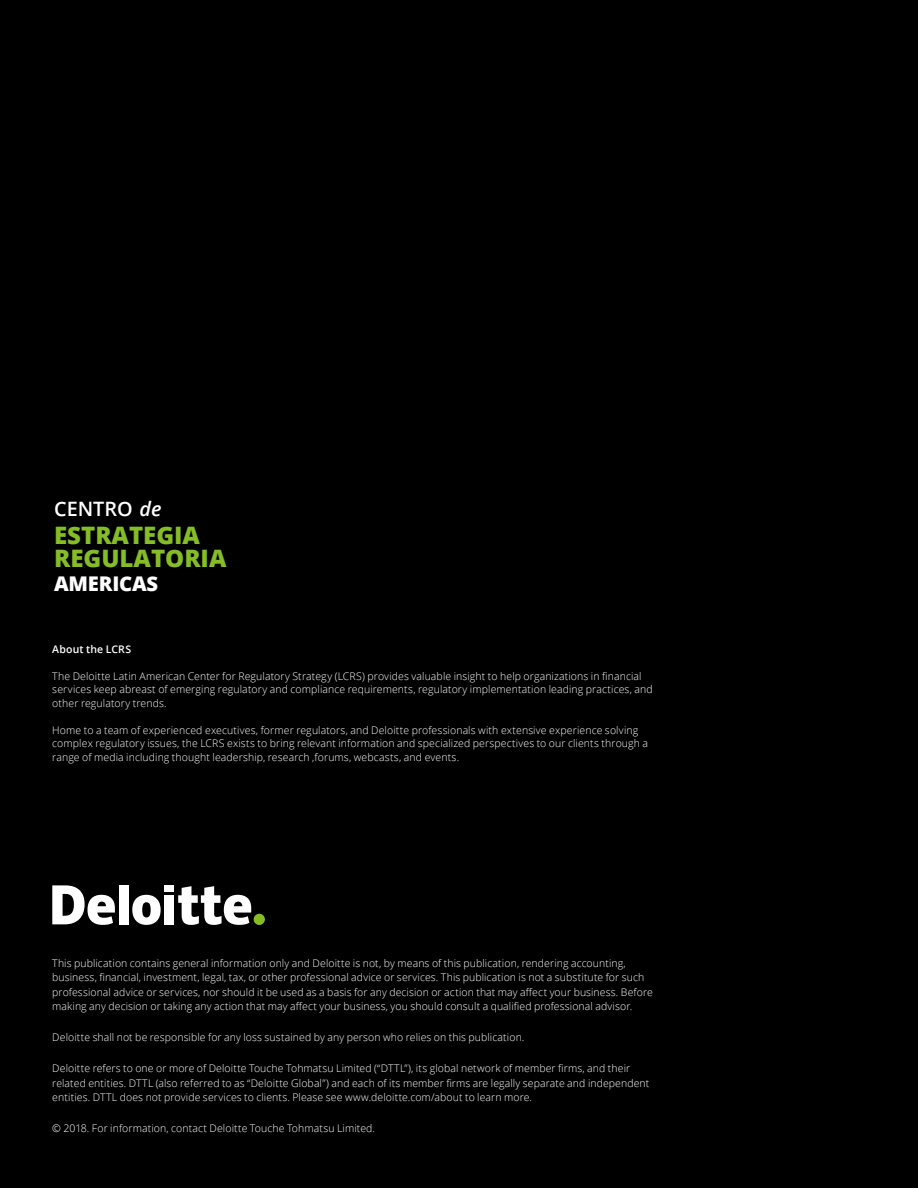
<style>
.page{position:relative;width:918px;height:1188px;background:#000}
.page>*{position:absolute;margin:0;border:0;box-sizing:border-box;transform-origin:0 0}
.t1{font:800 24px/23.5px "Open Sans";color:#86bc25}
.t2{font:800 20.25px "Open Sans";letter-spacing:-.01em;color:#fff}
.t3{font:600 19.8px "Open Sans";color:#fff}
.t4{font:300 10.5px/14.2px "Open Sans";letter-spacing:.01em;color:#fff}
.t5{font:600 10.5px "Open Sans";letter-spacing:.01em;color:#fff}
.s1{font-style:italic}
</style>
<div class="page">
<div style="left:254px;top:914px;width:11px;height:11px;background:#85bc22;border-radius:50%"></div>
<div style="left:119px;top:885px;width:9px;height:39px;background:#fff"></div>
<svg style="left:132px;top:895px;width:29px;height:30px"></svg>
<div style="left:165px;top:895px;width:9px;height:29px;background:#fff"></div>
<div style="left:165px;top:885px;width:9px;height:7px;background:#fff"></div>
<svg style="left:178px;top:886px;width:73px;height:39px"></svg>
<svg style="left:52px;top:885px;width:63px;height:40px"></svg>
<h3 class="t3" style="left:54px;top:495px;width:109px">CENTRO <span class="s1">de</span></h3>
<h1 class="t1" style="left:54px;top:522px;width:174px">ESTRATEGIA<br>REGULATORIA</h1>
<h2 class="t2" style="left:54px;top:568px;width:106px">AMERICAS</h2>
<p class="t5" style="left:52px;top:642px;width:80px">About the LCRS</p>
<p class="t4" style="left:52px;top:669px;width:602px;line-height:13.5px">The Deloitte Latin American Center for Regulatory Strategy (LCRS) provides valuable insight to help organizations in financial services keep abreast of emerging regulatory and compliance requirements, regulatory implementation leading practices, and other regulatory trends.</p>
<p class="t4" style="left:52px;top:723px;width:597px;line-height:13.5px">Home to a team of experienced executives, former regulators, and Deloitte professionals with extensive experience solving complex regulatory issues, the LCRS exists to bring relevant information and specialized perspectives to our clients through a range of media including thought leadership, research ,forums, webcasts, and events.</p>
<p class="t4" style="left:52px;top:956px;width:602px">This publication contains general information only and Deloitte is not, by means of this publication, rendering accounting, business, financial, investment, legal, tax, or other professional advice or services. This publication is not a substitute for such professional advice or services, nor should it be used as a basis for any decision or action that may affect your business. Before making any decision or taking any action that may affect your business, you should consult a qualified professional advisor.</p>
<p class="t4" style="left:52px;top:1030px;width:474px">Deloitte shall not be responsible for any loss sustained by any person who relies on this publication.</p>
<p class="t4" style="left:52px;top:1061px;width:599px">Deloitte refers to one or more of Deloitte Touche Tohmatsu Limited (“DTTL”), its global network of member firms, and their related entities. DTTL (also referred to as “Deloitte Global”) and each of its member firms are legally separate and independent entities. DTTL does not provide services to clients. Please see www.deloitte.com/about to learn more.</p>
<p class="t4" style="left:52px;top:1121px;width:324px">© 2018. For information, contact Deloitte Touche Tohmatsu Limited.</p>
</div>
